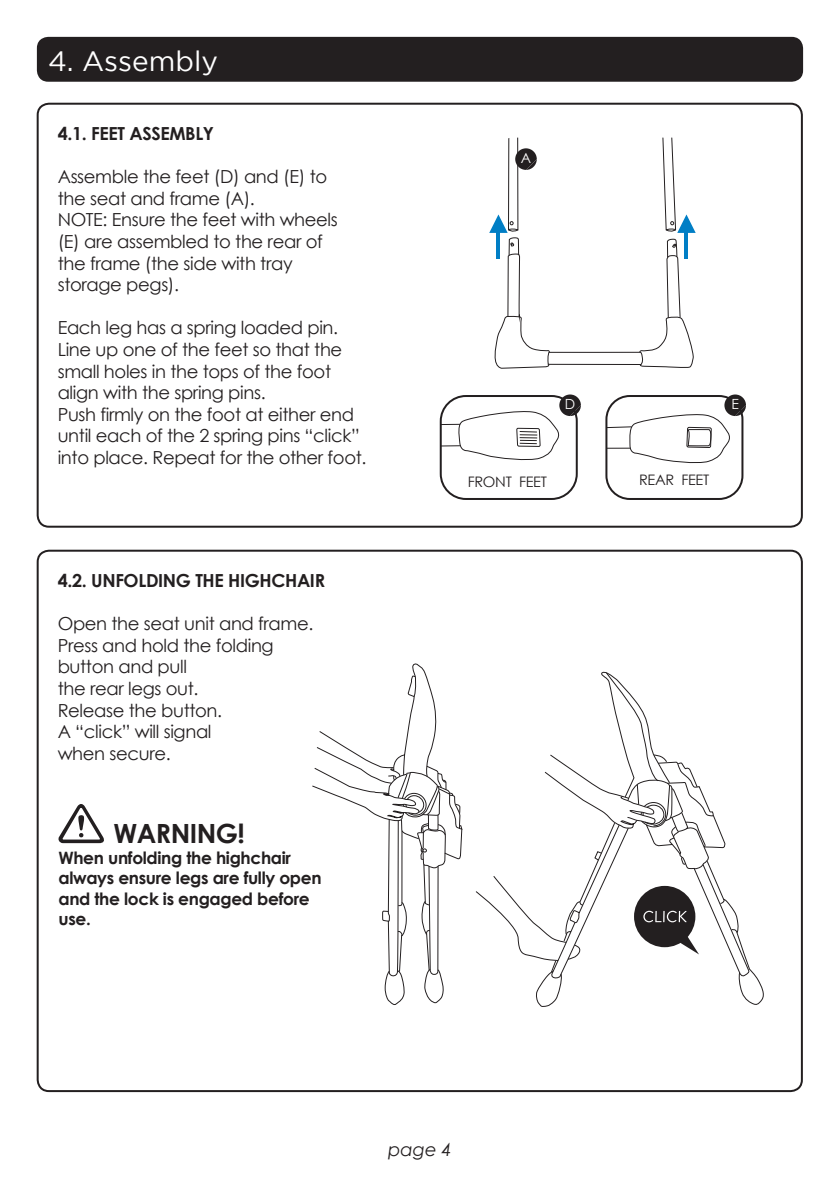
<style>
.page{position:relative;width:840px;height:1191px;background:#fff}
.page>*{position:absolute;margin:0;border:0;box-sizing:border-box;transform-origin:0 0}
.t1{font:28px "Gotham";color:#fff}
.t2{font:700 26.4px "Century Gothic";letter-spacing:-.02em;color:#231f20}
.t3{font:18px/21.6px "Century Gothic";letter-spacing:-.02em;color:#231f20}
.t4{font:700 18px "Century Gothic";letter-spacing:-.02em;color:#231f20}
.t5{font:italic 18px "Century Gothic";color:#231f20}
.t6{font:700 17px/20.4px "Century Gothic";letter-spacing:-.02em;color:#231f20}
.t7{font:14.4px "Century Gothic";letter-spacing:-.02em;color:#231f20}
.t8{font:14px "Century Gothic";color:#fff}
</style>
<div class="page">
<div style="left:37px;top:37px;width:765px;height:45px;background:#231f20;border-radius:11px"></div>
<div style="left:37px;top:103px;width:765px;height:425px;border:2px solid #231f20;border-radius:11px"></div>
<svg style="left:58px;top:804px;width:46px;height:39px"></svg>
<svg style="left:489px;top:138px;width:206px;height:231px"></svg>
<hr style="left:684px;top:224px;width:3px;height:35px;background:#007ec5">
<div style="left:605px;top:395px;width:138px;height:105px;border:2px solid #231f20;border-radius:23px"></div>
<div style="left:439px;top:395px;width:138px;height:105px;border:2px solid #231f20;border-radius:25px"></div>
<svg style="left:440px;top:394px;width:140px;height:86px"></svg>
<svg style="left:606px;top:394px;width:139px;height:71px"></svg>
<svg style="left:311px;top:663px;width:151px;height:430px"></svg>
<svg style="left:475px;top:671px;width:289px;height:336px"></svg>
<h1 class="t1" style="left:48px;top:45px;width:171px">4. Assembly</h1>
<p class="t4" style="left:58px;top:120px;width:158px">4.1. FEET ASSEMBLY</p>
<p class="t3" style="left:58px;top:166px;width:281px">Assemble the feet (D) and (E) to the seat and frame (A).<br>NOTE: Ensure the feet with wheels (E) are assembled to the rear of the frame (the side with tray storage pegs).</p>
<p class="t3" style="left:58px;top:317px;width:310px">Each leg has a spring loaded pin.<br>Line up one of the feet so that the small holes in the tops of the foot align with the spring pins.<br>Push firmly on the foot at either end until each of the 2 spring pins “click” into place. Repeat for the other foot.</p>
<p class="t4" style="left:58px;top:567px;width:269px">4.2. UNFOLDING THE HIGHCHAIR</p>
<p class="t3" style="left:58px;top:612px;width:257px">Open the seat unit and frame.<br>Press and hold the folding button and pull<br>the rear legs out.<br>Release the button.<br>A “click” will signal<br>when secure.</p>
<h2 class="t2" style="left:113px;top:814px;width:133px">WARNING!</h2>
<p class="t6" style="left:58px;top:846px;width:264px">When unfolding the highchair always ensure legs are fully open and the lock is engaged before use.</p>
<p class="t8" style="left:520px;top:148px;width:12px">A</p>
<p class="t8" style="left:564px;top:394px;width:12px">D</p>
<p class="t8" style="left:731px;top:394px;width:9px">E</p>
<p class="t7" style="left:467px;top:471px;width:81px">FRONT FEET</p>
<p class="t7" style="left:638px;top:469px;width:72px">REAR FEET</p>
<p class="t5" style="left:388px;top:1136px;width:65px">page 4</p>
</div>
